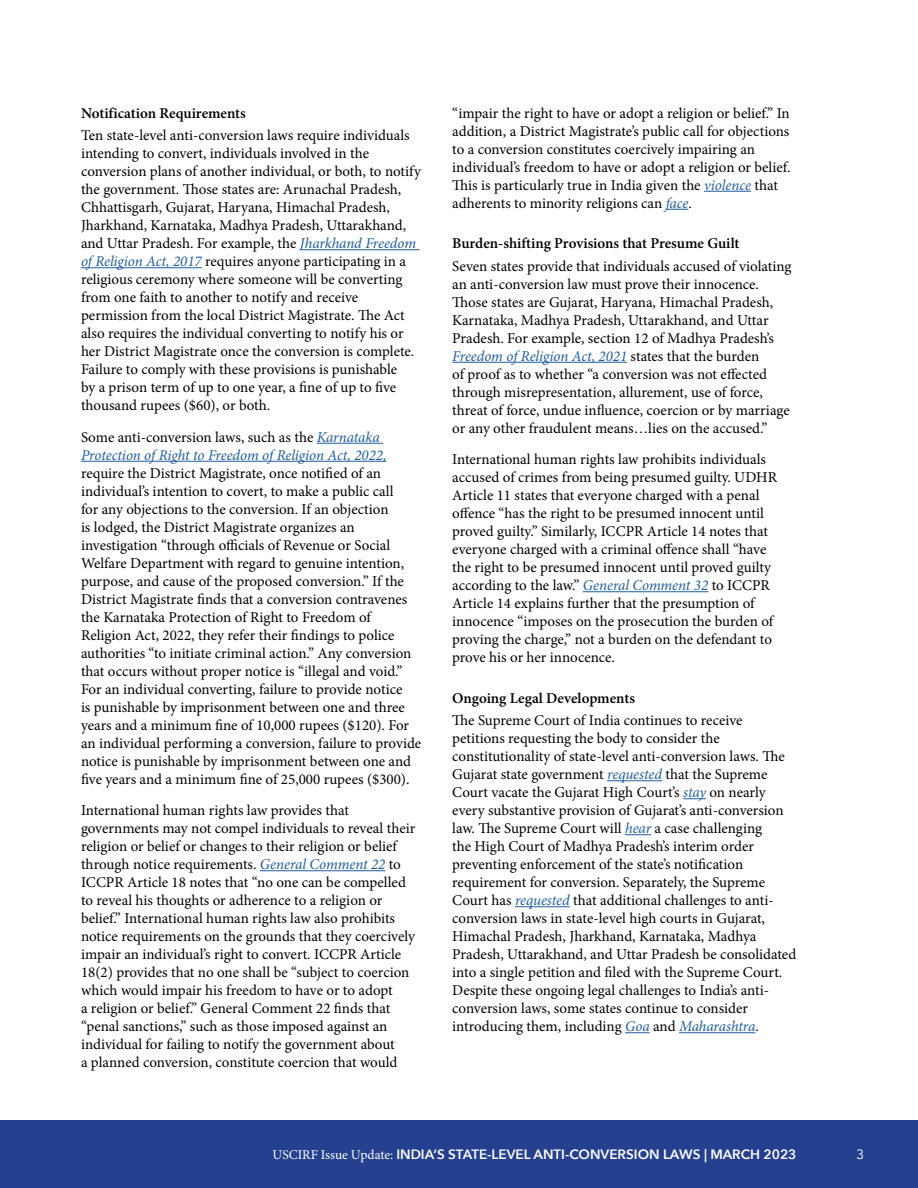
<style>
.page{position:relative;width:918px;height:1188px;background:#fff}
.page>*{position:absolute;margin:0;border:0;box-sizing:border-box;transform-origin:0 0}
.Body_no_indent__v2{font:15px/18px "Minion Pro";color:#000}
.Subhead2{font:600 15px "Minion Pro";color:#000}
.t1{font:600 13.5px "Avenir Next";color:#fff}
.t2{font:13.5px "Avenir";color:#fff}
.s1{font-style:italic;color:#205d9e}
.s2{font-family:"Minion Pro";font-weight:400}
</style>
<div class="page">
<div style="left:0;top:1120px;width:918px;height:68px;background:#24408f"></div>
<hr style="left:300px;top:249px;width:120px;height:1px;background:#205d9e">
<hr style="left:81px;top:267px;width:121px;height:1px;background:#205d9e">
<hr style="left:317px;top:443px;width:66px;height:1px;background:#205d9e">
<hr style="left:81px;top:461px;width:306px;height:1px;background:#205d9e">
<hr style="left:260px;top:870px;width:125px;height:1px;background:#205d9e">
<hr style="left:704px;top:191px;width:47px;height:1px;background:#205d9e">
<svg style="left:666px;top:209px;width:22px;height:1px"></svg>
<hr style="left:452px;top:362px;width:175px;height:1px;background:#205d9e">
<hr style="left:583px;top:591px;width:125px;height:1px;background:#205d9e">
<hr style="left:607px;top:780px;width:55px;height:1px;background:#205d9e">
<svg style="left:683px;top:798px;width:23px;height:1px"></svg>
<svg style="left:625px;top:834px;width:26px;height:1px"></svg>
<hr style="left:515px;top:906px;width:55px;height:1px;background:#205d9e">
<svg style="left:625px;top:1032px;width:25px;height:1px"></svg>
<hr style="left:679px;top:1032px;width:76px;height:1px;background:#205d9e">
<p class="Subhead2" style="left:81px;top:103px;width:166px">Notification Requirements</p>
<p class="Body_no_indent__v2" style="left:81px;top:127px;width:341px">Ten state-level anti-conversion laws require individuals intending to convert, individuals involved in the conversion plans of another individual, or both, to notify the government. Those states are: Arunachal Pradesh, Chhattisgarh, Gujarat, Haryana, Himachal Pradesh, Jharkhand, Karnataka, Madhya Pradesh, Uttarakhand, and Uttar Pradesh. For example, the <span class="s1">Jharkhand Freedom of Religion Act, 2017</span> requires anyone participating in a religious ceremony where someone will be converting from one faith to another to notify and receive permission from the local District Magistrate. The Act also requires the individual converting to notify his or her District Magistrate once the conversion is complete.<br>Failure to comply with these provisions is punishable<br>by a prison term of up to one year, a fine of up to five thousand rupees ($60), or both.</p>
<p class="Body_no_indent__v2" style="left:81px;top:428px;width:342px">Some anti-conversion laws, such as the <span class="s1">Karnataka Protection of Right to Freedom of Religion Act, 2022, </span>require the District Magistrate, once notified of an individual’s intention to covert, to make a public call<br>for any objections to the conversion. If an objection<br>is lodged, the District Magistrate organizes an investigation “through officials of Revenue or Social Welfare Department with regard to genuine intention, purpose, and cause of the proposed conversion.” If the District Magistrate finds that a conversion contravenes the Karnataka Protection of Right to Freedom of Religion Act, 2022, they refer their findings to police authorities “to initiate criminal action.” Any conversion that occurs without proper notice is “illegal and void.” For an individual converting, failure to provide notice<br>is punishable by imprisonment between one and three years and a minimum fine of 10,000 rupees ($120). For an individual performing a conversion, failure to provide notice is punishable by imprisonment between one and five years and a minimum fine of 25,000 rupees ($300).</p>
<p class="Body_no_indent__v2" style="left:81px;top:802px;width:336px">International human rights law provides that governments may not compel individuals to reveal their religion or belief or changes to their religion or belief through notice requirements. <span class="s1">General Comment 22</span> to ICCPR Article 18 notes that “no one can be compelled to reveal his thoughts or adherence to a religion or belief.” International human rights law also prohibits notice requirements on the grounds that they coercively impair an individual’s right to convert. ICCPR Article 18(2) provides that no one shall be “subject to coercion which would impair his freedom to have or to adopt<br>a religion or belief.” General Comment 22 finds that “penal sanctions,” such as those imposed against an individual for failing to notify the government about<br>a planned conversion, constitute coercion that would</p>
<p class="Body_no_indent__v2" style="left:452px;top:104px;width:340px">“impair the right to have or adopt a religion or belief.” In addition, a District Magistrate’s public call for objections to a conversion constitutes coercively impairing an individual’s freedom to have or adopt a religion or belief.<br>This is particularly true in India given the <span class="s1">violence</span> that adherents to minority religions can <span class="s1">face</span>.</p>
<p class="Subhead2" style="left:452px;top:233px;width:289px">Burden-shifting Provisions that Presume Guilt</p>
<p class="Body_no_indent__v2" style="left:452px;top:257px;width:341px">Seven states provide that individuals accused of violating an anti-conversion law must prove their innocence.<br>Those states are Gujarat, Haryana, Himachal Pradesh, Karnataka, Madhya Pradesh, Uttarakhand, and Uttar Pradesh. For example, section 12 of Madhya Pradesh’s <span class="s1">Freedom of Religion Act, 2021</span> states that the burden<br>of proof as to whether “a conversion was not effected through misrepresentation, allurement, use of force, threat of force, undue influence, coercion or by marriage or any other fraudulent means…lies on the accused.”</p>
<p class="Body_no_indent__v2" style="left:452px;top:451px;width:326px">International human rights law prohibits individuals accused of crimes from being presumed guilty. UDHR Article 11 states that everyone charged with a penal offence “has the right to be presumed innocent until proved guilty.” Similarly, ICCPR Article 14 notes that everyone charged with a criminal offence shall “have the right to be presumed innocent until proved guilty according to the law.” <span class="s1">General Comment 32</span> to ICCPR Article 14 explains further that the presumption of innocence “imposes on the prosecution the burden of proving the charge,” not a burden on the defendant to prove his or her innocence.</p>
<p class="Subhead2" style="left:452px;top:688px;width:184px">Ongoing Legal Developments</p>
<p class="Body_no_indent__v2" style="left:452px;top:712px;width:346px">The Supreme Court of India continues to receive petitions requesting the body to consider the constitutionality of state-level anti-conversion laws. The Gujarat state government <span class="s1">requested</span> that the Supreme Court vacate the Gujarat High Court’s <span class="s1">stay</span> on nearly every substantive provision of Gujarat’s anti-conversion law. The Supreme Court will <span class="s1">hear</span> a case challenging<br>the High Court of Madhya Pradesh’s interim order preventing enforcement of the state’s notification requirement for conversion. Separately, the Supreme Court has <span class="s1">requested</span> that additional challenges to anti&shy;conversion laws in state-level high courts in Gujarat, Himachal Pradesh, Jharkhand, Karnataka, Madhya Pradesh, Uttarakhand, and Uttar Pradesh be consolidated into a single petition and filed with the Supreme Court.<br>Despite these ongoing legal challenges to India’s anti&shy;conversion laws, some states continue to consider introducing them, including <span class="s1">Goa</span> and <span class="s1">Maharashtra</span>.</p>
<p class="t1" style="left:272px;top:1143px;width:461px"><span class="s2">USCIRF Issue Update:</span> INDIA’S STATE-LEVEL ANTI-CONVERSION LAWS | MARC</p>
<p class="t1" style="left:750px;top:1143px;width:48px">H 2023</p>
<p class="t2" style="left:856px;top:1147px;width:9px">3</p>
</div>
